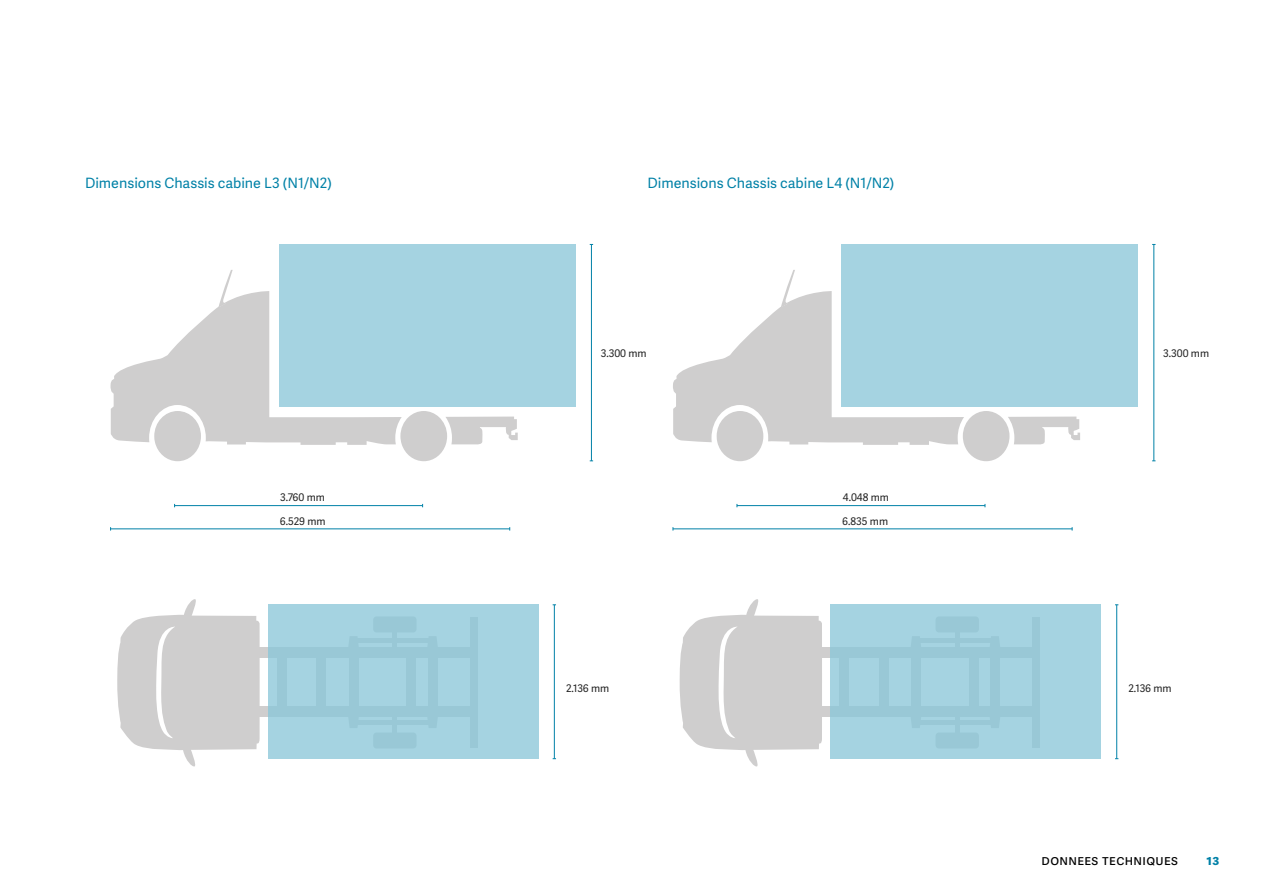
<style>
.page{position:relative;width:1263px;height:893px;background:#fff}
.page>*{position:absolute;margin:0;border:0;box-sizing:border-box;transform-origin:0 0}
.t1{font:14.25px "Adelle Sans";color:#0081a7}
.t2{font:14.25px "Adelle Sans";letter-spacing:.025em;color:#000}
.t3{font:700 14.25px "Adelle Sans";color:#0081a7}
.t4{font:10.5px "Adelle Sans";color:#212121}
</style>
<div class="page">
<hr style="left:737px;top:505px;width:248px;height:1px;background:#0081a7">
<hr style="left:175px;top:505px;width:248px;height:1px;background:#0081a7">
<hr style="left:673px;top:528px;width:399px;height:1px;background:#0081a7">
<hr style="left:111px;top:528px;width:399px;height:1px;background:#0081a7">
<hr style="left:554px;top:605px;width:1px;height:154px;background:#0081a7">
<hr style="left:1116px;top:605px;width:1px;height:154px;background:#0081a7">
<svg style="left:110px;top:270px;width:408px;height:191px"></svg>
<svg style="left:673px;top:270px;width:407px;height:191px"></svg>
<div style="left:255px;top:648px;width:219px;height:10px;background:#cfcece"></div>
<div style="left:252px;top:706px;width:222px;height:11px;background:#cfcece"></div>
<svg style="left:117px;top:599px;width:143px;height:168px"></svg>
<div style="left:817px;top:648px;width:219px;height:10px;background:#cfcece"></div>
<div style="left:814px;top:706px;width:222px;height:11px;background:#cfcece"></div>
<svg style="left:679px;top:599px;width:143px;height:168px"></svg>
<div style="left:279px;top:244px;width:296px;height:163px;background:#a5d3e1"></div>
<div style="left:841px;top:244px;width:297px;height:163px;background:#a5d3e1"></div>
<div style="left:268px;top:604px;width:270px;height:155px;background:#a5d3e1"></div>
<div style="left:830px;top:604px;width:271px;height:155px;background:#a5d3e1"></div>
<hr style="left:1153px;top:244px;width:1px;height:217px;background:#0081a7">
<hr style="left:591px;top:244px;width:1px;height:217px;background:#0081a7">
<p class="t1" style="left:85px;top:175px;width:248px">Dimensions Chassis cabine L3 (N1/N2)</p>
<p class="t1" style="left:647px;top:175px;width:248px">Dimensions Chassis cabine L4 (N1/N2)</p>
<p class="t4" style="left:601px;top:347px;width:48px">3.300 mm</p>
<p class="t4" style="left:1163px;top:347px;width:48px">3.300 mm</p>
<p class="t4" style="left:280px;top:491px;width:46px">3.760 mm</p>
<p class="t4" style="left:843px;top:491px;width:48px">4.048 mm</p>
<p class="t4" style="left:280px;top:515px;width:47px">6.529 mm</p>
<p class="t4" style="left:842px;top:515px;width:47px">6.835 mm</p>
<p class="t4" style="left:566px;top:682px;width:45px">2.136 mm</p>
<p class="t4" style="left:1128px;top:682px;width:45px">2.136 mm</p>
<p class="t2" style="left:1042px;top:852px;width:138px">DONNEES TECHNIQUES</p>
<p class="t3" style="left:1206px;top:851px;width:15px">13</p>
</div>
